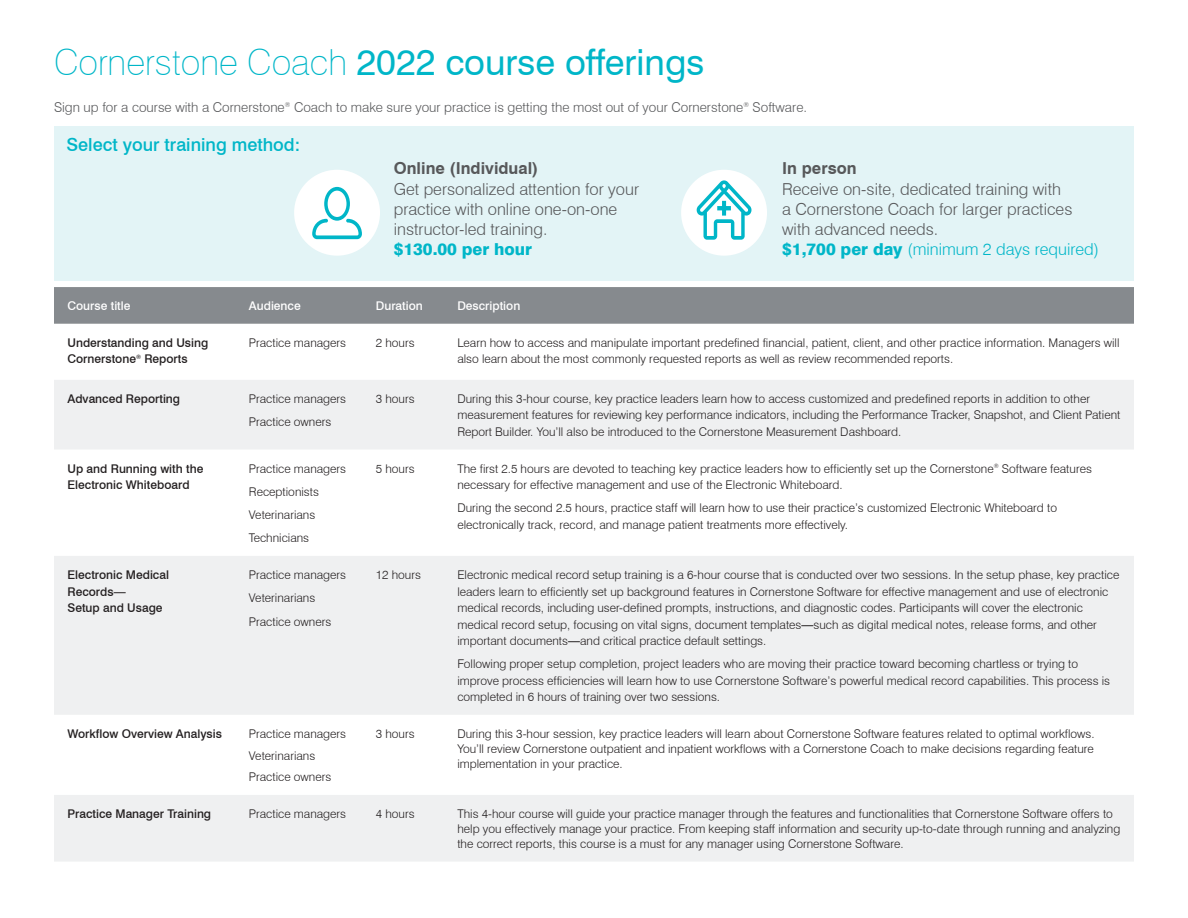
<style>
.page{position:relative;width:1188px;height:918px;background:#fff}
.page>*{position:absolute;margin:0;border:0;box-sizing:border-box;transform-origin:0 0}
.t1{font:36px "Swiss 721 BT";color:#00b6c8}
.t2{font:500 18px "Swiss 721 BT";color:#00b6c8}
.t3{font:300 16.5px/20.2px "Swiss 721 BT";color:#57585a}
.t4{font:300 16.5px "Swiss 721 BT";color:#00b6c8}
.t5{font:700 16.5px "Swiss 721 BT";color:#57585a}
.t6{font:800 16.5px "Swiss 721 BT";color:#00b6c8}
.t7{font:300 13.5px "Swiss 721 BT";color:#57585a}
.t8{font:300 12px/16.5px "Swiss 721 BT";color:#231f20}
.t9{font:500 12px/16.5px "Swiss 721 BT";color:#231f20}
.t10{font:500 12px "Swiss 721 BT";color:#fff}
.s1{font-weight:100}
.s2{font-weight:800}
.s3{font-weight:500}
</style>
<div class="page">
<div style="left:54px;top:127px;width:1080px;height:154px;background:#e3f4f6"></div>
<div style="left:294px;top:170px;width:86px;height:86px;background:#fff;border-radius:50%"></div>
<svg style="left:312px;top:187px;width:50px;height:52px"></svg>
<div style="left:681px;top:170px;width:86px;height:86px;background:#fff;border-radius:50%"></div>
<svg style="left:696px;top:180px;width:56px;height:60px"></svg>
<div style="left:54px;top:287px;width:1080px;height:37px;background:#868a8e"></div>
<svg style="left:54px;top:380px;width:1080px;height:481px;fill:#eff0f1"></svg>
<p class="t1" style="left:54px;top:41px;width:652px"><span class="s1">Cornerstone Coach</span> 2022 course offerings</p>
<p class="t7" style="left:54px;top:99px;width:755px">Sign up for a course with a Cornerstone<sup>®</sup> Coach to make sure your practice is getting the most out of your Cornerstone<sup>®</sup> Software.</p>
<p class="t2" style="left:66px;top:133px;width:235px">Select your training method:</p>
<p class="t5" style="left:394px;top:158px;width:146px">Online (Individual)</p>
<p class="t3" style="left:394px;top:178px;width:247px">Get personalized attention for your practice with online one-on-one instructor-led training.</p>
<p class="t6" style="left:394px;top:239px;width:140px">$130.00 per hour</p>
<p class="t5" style="left:782px;top:158px;width:76px">In person</p>
<p class="t3" style="left:782px;top:178px;width:292px">Receive on-site, dedicated training with a Cornerstone Coach for larger practices with advanced needs.</p>
<p class="t4" style="left:782px;top:239px;width:318px"><span class="s2">$1,700 per day</span> (minimum 2 days required)</p>
<p class="t10" style="left:68px;top:299px;width:64px">Course title</p>
<p class="t10" style="left:249px;top:299px;width:53px">Audience</p>
<p class="t10" style="left:376px;top:299px;width:49px">Duration</p>
<p class="t10" style="left:457px;top:299px;width:64px">Description</p>
<p class="t9" style="left:67px;top:334px;width:142px">Understanding and Using<br>Cornerstone<sup>®</sup> Reports</p>
<p class="t8" style="left:249px;top:334px;width:99px">Practice managers</p>
<p class="t8" style="left:376px;top:334px;width:40px">2 hours</p>
<p class="t8" style="left:457px;top:334px;width:664px">Learn how to access and manipulate important predefined financial, patient, client, and other practice information. Managers will also learn about the most commonly requested reports as well as review recommended reports.</p>
<p class="t9" style="left:68px;top:390px;width:114px">Advanced Reporting</p>
<p class="t8" style="left:249px;top:390px;width:99px">Practice managers</p>
<p class="t8" style="left:249px;top:414px;width:84px">Practice owners</p>
<p class="t8" style="left:376px;top:390px;width:40px">3 hours</p>
<p class="t8" style="left:457px;top:390px;width:665px">During this 3-hour course, key practice leaders learn how to access customized and predefined reports in addition to other measurement features for reviewing key performance indicators, including the Performance Tracker, Snapshot, and Client Patient<br>Report Builder. You’ll also be introduced to the Cornerstone Measurement Dashboard.</p>
<p class="t9" style="left:68px;top:460px;width:137px">Up and Running with the<br>Electronic Whiteboard</p>
<p class="t8" style="left:249px;top:460px;width:99px">Practice managers</p>
<p class="t8" style="left:249px;top:483px;width:72px">Receptionists</p>
<p class="t8" style="left:249px;top:507px;width:68px">Veterinarians</p>
<p class="t8" style="left:249px;top:530px;width:62px">Technicians</p>
<p class="t9" style="left:68px;top:566px;width:103px">Electronic Medical<br>Records—<br>Setup and Usage</p>
<p class="t8" style="left:249px;top:566px;width:99px">Practice managers</p>
<p class="t8" style="left:249px;top:590px;width:68px">Veterinarians</p>
<p class="t8" style="left:249px;top:613px;width:84px">Practice owners</p>
<p class="t9" style="left:68px;top:725px;width:156px">Workflow Overview Analysis</p>
<p class="t8" style="left:249px;top:725px;width:99px">Practice managers</p>
<p class="t8" style="left:249px;top:747px;width:68px">Veterinarians</p>
<p class="t8" style="left:249px;top:769px;width:84px">Practice owners</p>
<p class="t8" style="left:376px;top:460px;width:40px">5 hours</p>
<p class="t8" style="left:457px;top:460px;width:636px">The first 2.5 hours are devoted to teaching key practice leaders how to efficiently set up the Cornerstone<sup>®</sup> Software features necessary for effective management and use of the Electronic Whiteboard.</p>
<p class="t8" style="left:457px;top:500px;width:601px">During the second 2.5 hours, practice staff will learn how to use their practice’s customized Electronic Whiteboard to electronically track, record, and manage patient treatments more effectively.</p>
<p class="t8" style="left:376px;top:566px;width:47px">12 hours</p>
<p class="t8" style="left:457px;top:566px;width:664px">Electronic medical record setup training is a 6-hour course that is conducted over two sessions. In the setup phase, key practice leaders learn to efficiently set up background features in Cornerstone Software for effective management and use of electronic medical records, including user-defined prompts, instructions, and diagnostic codes. Participants will cover the electronic medical record setup, focusing on vital signs, document templates<span class="s3">—</span>such as digital medical notes, release forms, and other important documents<span class="s3">—</span>and critical practice default settings.</p>
<p class="t8" style="left:457px;top:656px;width:654px">Following proper setup completion, project leaders who are moving their practice toward becoming chartless or trying to improve process efficiencies will learn how to use Cornerstone Software’s powerful medical record capabilities. This process is completed in 6 hours of training over two sessions.</p>
<p class="t8" style="left:376px;top:725px;width:40px">3 hours</p>
<p class="t8" style="left:457px;top:726px;width:639px;line-height:15px;text-align:justify">During this 3-hour session, key practice leaders will learn about Cornerstone Software features related to optimal workflows.<br>You’ll review Cornerstone outpatient and inpatient workflows with a Cornerstone Coach to make decisions regarding feature implementation in your practice.</p>
<p class="t9" style="left:68px;top:805px;width:145px">Practice Manager Training</p>
<p class="t8" style="left:249px;top:805px;width:99px">Practice managers</p>
<p class="t8" style="left:376px;top:805px;width:40px">4 hours</p>
<p class="t8" style="left:457px;top:806px;width:665px;line-height:15px">This 4-hour course will guide your practice manager through the features and functionalities that Cornerstone Software offers to help you effectively manage your practice. From keeping staff information and security up-to-date through running and analyzing the correct reports, this course is a must for any manager using Cornerstone Software.</p>
</div>
